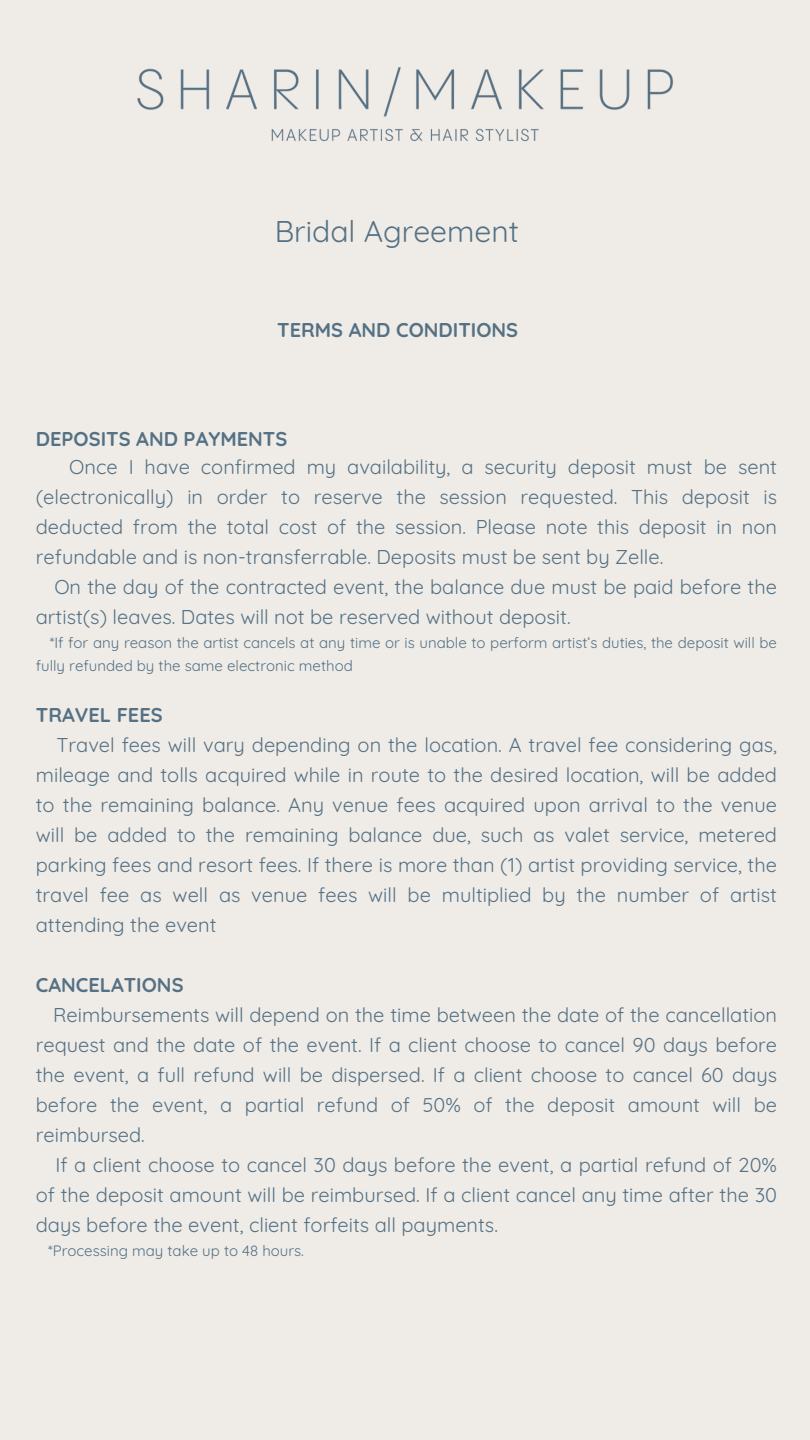
<style>
.page{position:relative;width:810px;height:1440px;background:#efece8}
.page>*{position:absolute;margin:0;border:0;box-sizing:border-box;transform-origin:0 0}
.t1{font:30px "Quicksand";color:#557183}
.t2{font:20px/30px "Quicksand";color:#557183;text-align:justify}
.t3{font:700 20px "Quicksand";color:#557183}
.t4{font:15px/22.5px "Quicksand";color:#557183}
</style>
<div class="page">
<img style="left:137px;top:67px;width:536px;height:75px">
<p class="t1" style="left:275px;top:212px;width:246px">Bridal Agreement</p>
<h1 class="t3" style="left:277px;top:317px;width:242px">TERMS AND CONDITIONS</h1>
<h2 class="t3" style="left:36px;top:426px;width:253px">DEPOSITS AND PAYMENTS</h2>
<p class="t2" style="left:36px;top:452px;width:743px;text-indent:33px">Once I have confirmed my availability, a security deposit must be sent (electronically) in order to reserve the session requested. This deposit is deducted from the total cost of the session. Please note this deposit in non refundable and is non-transferrable. Deposits must be sent by Zelle.</p>
<p class="t2" style="left:36px;top:572px;width:743px;text-indent:19px">On the day of the contracted event, the balance due must be paid before the artist(s) leaves. Dates will not be reserved without deposit.</p>
<p class="t4" style="left:36px;top:632px;width:743px;text-indent:14px">*If for any reason the artist cancels at any time or is unable to perform artist’s duties, the deposit will be fully refunded by the same electronic method</p>
<p class="t3" style="left:36px;top:702px;width:128px">TRAVEL FEES</p>
<p class="t2" style="left:36px;top:729px;width:743px;text-indent:21px">Travel fees will vary depending on the location. A travel fee considering gas, mileage and tolls acquired while in route to the desired location, will be added to the remaining balance. Any venue fees acquired upon arrival to the venue will be added to the remaining balance due, such as valet service, metered parking fees and resort fees. If there is more than (1) artist providing service, the travel fee as well as venue fees will be multiplied by the number of artist attending the event</p>
<p class="t3" style="left:36px;top:972px;width:149px">CANCELATIONS</p>
<p class="t2" style="left:36px;top:999px;width:743px;text-indent:17px">Reimbursements will depend on the time between the date of the cancellation request and the date of the event. If a client choose to cancel 90 days before the event, a full refund will be dispersed. If a client choose to cancel 60 days before the event, a partial refund of 50% of the deposit amount will be reimbursed.</p>
<p class="t2" style="left:36px;top:1149px;width:743px;text-indent:20px">If a client choose to cancel 30 days before the event, a partial refund of 20% of the deposit amount will be reimbursed. If a client cancel any time after the 30 days before the event, client forfeits all payments.</p>
<p class="t4" style="left:48px;top:1239px;width:257px">*Processing may take up to 48 hours.</p>
</div>
